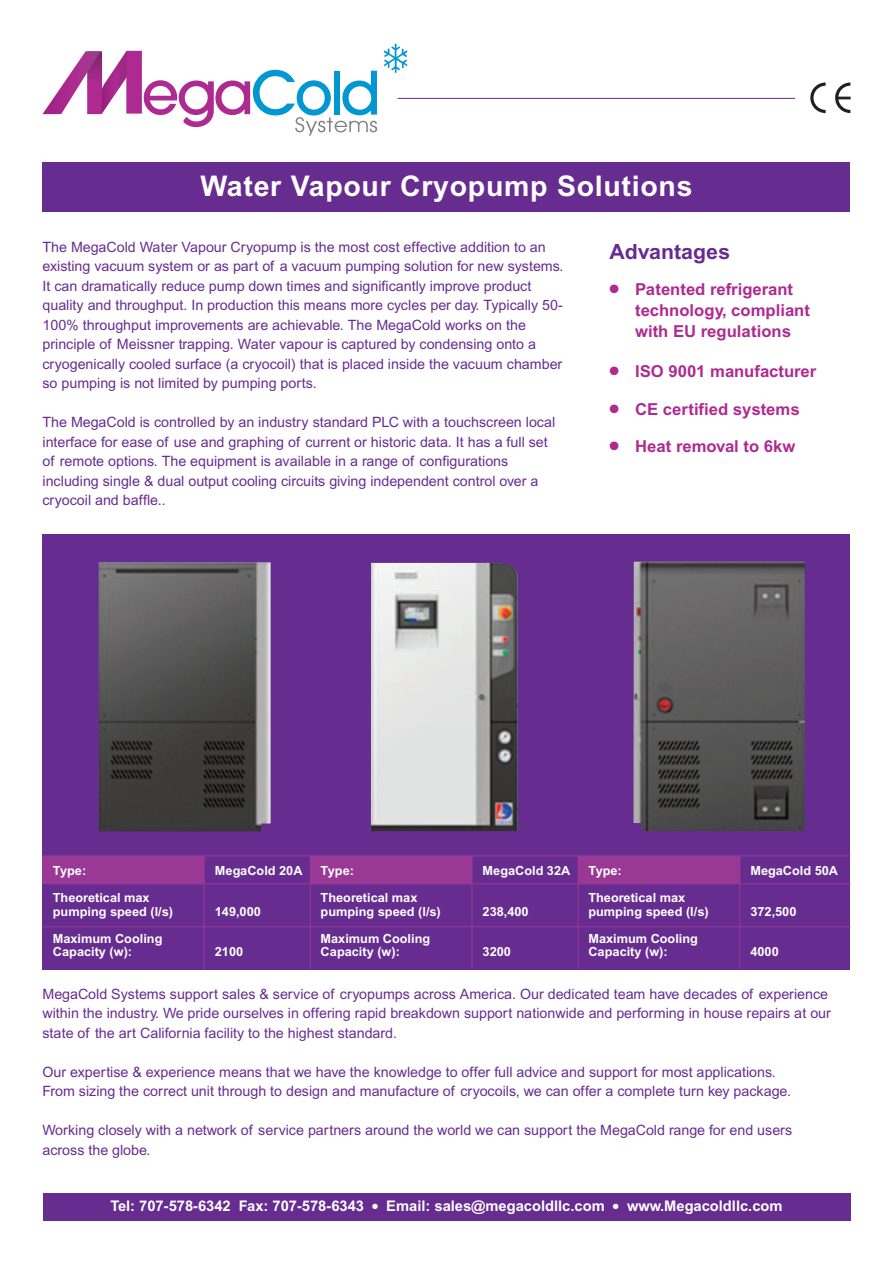
<style>
.page{position:relative;width:893px;height:1263px;background:#fff}
.page>*{position:absolute;margin:0;border:0;box-sizing:border-box;transform-origin:0 0}
.t1{font:700 28.5px "Arial";letter-spacing:.025em;color:#fff}
.t2{font:700 21px "Arial";color:#672c90}
.t3{font:700 16.5px/21px "Arial";color:#ae2a91}
.t4{font:700 14.7px "Arial";color:#fff}
.t5{font:14.25px/19.5px "Arial";color:#672c90}
.t6{font:700 12.6px/13.5px "Arial";color:#fff}
</style>
<div class="page">
<div style="left:43px;top:534px;width:807px;height:435px;background:#672c90"></div>
<img style="left:98px;top:562px;width:173px;height:269px">
<img style="left:371px;top:563px;width:147px;height:268px">
<img style="left:633px;top:561px;width:172px;height:270px">
<div style="left:43px;top:856px;width:161px;height:28px;background:#993995"></div>
<div style="left:310px;top:856px;width:162px;height:28px;background:#993995"></div>
<div style="left:578px;top:856px;width:162px;height:28px;background:#993995"></div>
<div style="left:43px;top:163px;width:807px;height:49px;background:#672c90"></div>
<div style="left:43px;top:1193px;width:807px;height:27px;background:#672c90"></div>
<hr style="left:43px;top:883px;width:807px;height:1px;background:#993995">
<hr style="left:43px;top:926px;width:807px;height:1px;background:#993995">
<hr style="left:43px;top:855px;width:267px;height:1px;background:#993995">
<hr style="left:204px;top:856px;width:1px;height:113px;background:#993995">
<hr style="left:310px;top:856px;width:1px;height:113px;background:#993995">
<hr style="left:578px;top:856px;width:1px;height:113px;background:#993995">
<hr style="left:578px;top:855px;width:272px;height:1px;background:#993995">
<hr style="left:739px;top:856px;width:1px;height:113px;background:#993995">
<hr style="left:310px;top:855px;width:268px;height:1px;background:#993995">
<hr style="left:472px;top:856px;width:1px;height:113px;background:#993995">
<svg style="left:384px;top:44px;width:24px;height:29px"></svg>
<svg style="left:43px;top:51px;width:334px;height:85px"></svg>
<hr style="left:397px;top:98px;width:398px;height:1px;background:#672c90">
<svg style="left:810px;top:82px;width:16px;height:31px"></svg>
<svg style="left:835px;top:82px;width:16px;height:31px"></svg>
<h1 class="t1" style="left:200px;top:169px;width:494px">Water Vapour Cryopump Solutions</h1>
<p class="t5" style="left:43px;top:238px;width:523px">The MegaCold Water Vapour Cryopump is the most cost effective addition to an existing vacuum system or as part of a vacuum pumping solution for new systems.<br>It can dramatically reduce pump down times and significantly improve product quality and throughput. In production this means more cycles per day. Typically 50- 100% throughput improvements are achievable. The MegaCold works on the principle of Meissner trapping. Water vapour is captured by condensing onto a cryogenically cooled surface (a cryocoil) that is placed inside the vacuum chamber so pumping is not limited by pumping ports.</p>
<p class="t5" style="left:43px;top:414px;width:514px">The MegaCold is controlled by an industry standard PLC with a touchscreen local interface for ease of use and graphing of current or historic data. It has a full set of remote options. The equipment is available in a range of configurations including single &amp; dual output cooling circuits giving independent control over a cryocoil and baffle..</p>
<h2 class="t2" style="left:609px;top:243px;width:122px">Advantages</h2>
<p class="t3" style="left:635px;top:280px;width:176px;text-indent:-26px">● Patented refrigerant technology, compliant with EU regulations</p>
<p class="t3" style="left:609px;top:362px;width:208px">● ISO 9001 manufacturer</p>
<p class="t3" style="left:609px;top:400px;width:192px">● CE certified systems</p>
<p class="t3" style="left:609px;top:437px;width:187px">● Heat removal to 6kw</p>
<p class="t6" style="left:53px;top:865px;width:35px">Type:</p>
<p class="t6" style="left:215px;top:865px;width:89px">MegaCold 20A</p>
<p class="t6" style="left:53px;top:892px;width:122px">Theoretical max pumping speed (l/s)</p>
<p class="t6" style="left:215px;top:906px;width:47px">149,000</p>
<p class="t6" style="left:321px;top:865px;width:35px">Type:</p>
<p class="t6" style="left:483px;top:865px;width:89px">MegaCold 32A</p>
<p class="t6" style="left:321px;top:892px;width:122px">Theoretical max pumping speed (l/s)</p>
<p class="t6" style="left:483px;top:906px;width:47px">238,400</p>
<p class="t6" style="left:588px;top:865px;width:35px">Type:</p>
<p class="t6" style="left:750px;top:865px;width:89px">MegaCold 50A</p>
<p class="t6" style="left:588px;top:892px;width:122px">Theoretical max pumping speed (l/s)</p>
<p class="t6" style="left:750px;top:906px;width:47px">372,500</p>
<p class="t6" style="left:53px;top:933px;width:111px">Maximum Cooling<br>Capacity (w):</p>
<p class="t6" style="left:215px;top:946px;width:30px">2100</p>
<p class="t6" style="left:321px;top:933px;width:111px">Maximum Cooling<br>Capacity (w):</p>
<p class="t6" style="left:483px;top:946px;width:30px">3200</p>
<p class="t6" style="left:588px;top:933px;width:111px">Maximum Cooling<br>Capacity (w):</p>
<p class="t6" style="left:750px;top:946px;width:30px">4000</p>
<p class="t5" style="left:43px;top:985px;width:790px">MegaCold Systems support sales &amp; service of cryopumps across America. Our dedicated team have decades of experience within the industry. We pride ourselves in offering rapid breakdown support nationwide and performing in house repairs at our state of the art California facility to the highest standard.</p>
<p class="t5" style="left:43px;top:1063px;width:750px">Our expertise &amp; experience means that we have the knowledge to offer full advice and support for most applications.<br>From sizing the correct unit through to design and manufacture of cryocoils, we can offer a complete turn key package.</p>
<p class="t5" style="left:43px;top:1122px;width:751px">Working closely with a network of service partners around the world we can support the MegaCold range for end users across the globe.</p>
<p class="t4" style="left:110px;top:1200px;width:674px">Tel: 707-578-6342 Fax: 707-578-6343 ● Email: sales@megacoldllc.com ● www.Megacoldllc.com</p>
</div>
